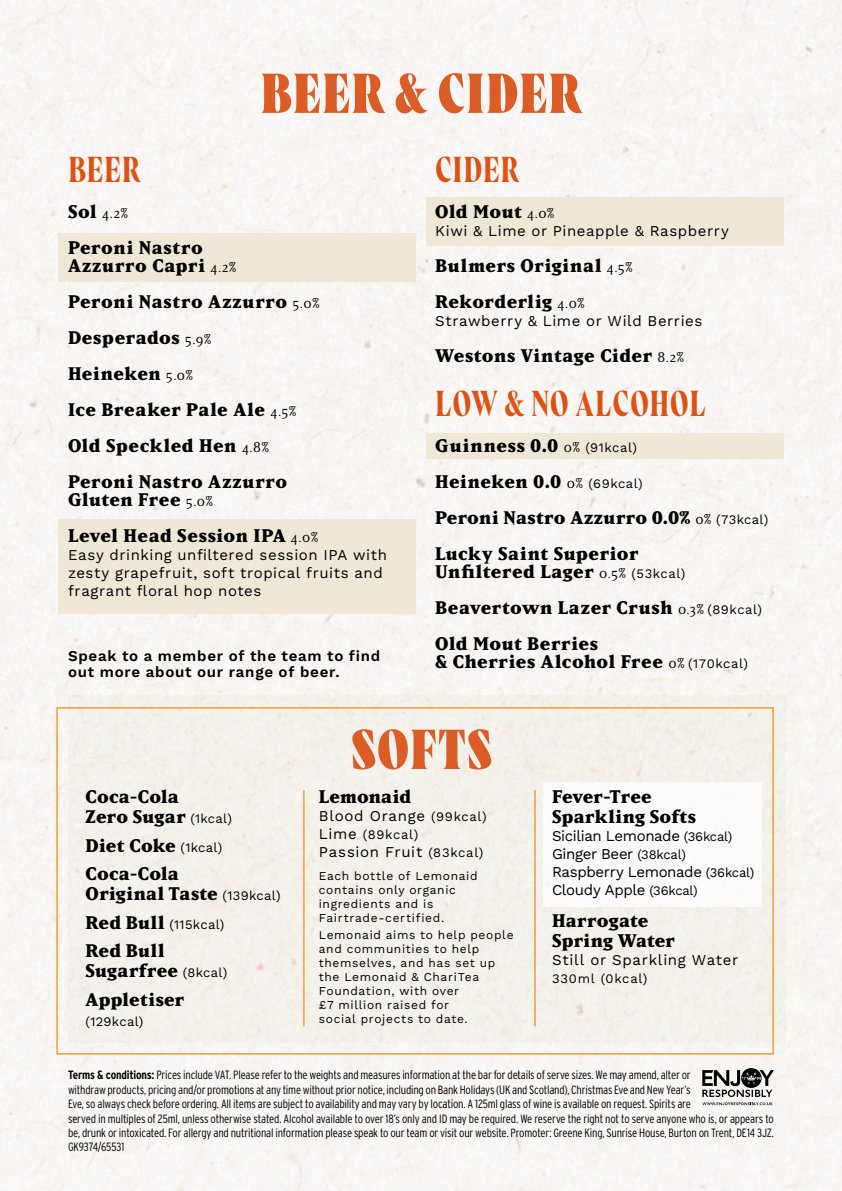
<style>
.page{position:relative;width:842px;height:1191px;background:#f8f6f3}
.page>*{position:absolute;margin:0;border:0;box-sizing:border-box;transform-origin:0 0}
.t1{font:800 56px "Wayfinder CF";letter-spacing:.02em;color:#dc5c26}
.t2{font:36px "Wayfinder CF";letter-spacing:.015em;color:#dd5213}
.t3{font:800 18px/36px "Matrix IIOT";letter-spacing:.025em;color:#000}
.t4{font:800 18px/20px "Matrix IIOT";letter-spacing:.005em;color:#000}
.t5{font:15px/18px "Work Sans";letter-spacing:.035em;color:#000}
.t6{font:15px/18px "Work Sans";letter-spacing:-.025em;color:#000}
.t7{font:600 15px/16px "Work Sans";letter-spacing:.05em;color:#000}
.t8{font:14px "Matrix IIOT";color:#000}
.t9{font:13px "Work Sans";letter-spacing:.035em;color:#000}
.t10{font:13px "Work Sans";letter-spacing:.06em;color:#000}
.t11{font:300 condensed 12px/14.4px "Interstate";letter-spacing:-.02em;color:#000}
.t12{font:12px/14px "Work Sans";letter-spacing:.055em;color:#000}
.s1{font-weight:800;font-size:18px}
.s2{font-weight:400;font-size:14px}
.s3{font-family:"Work Sans";font-weight:400;font-size:13px}
.s4{font-family:"Matrix IIOT";font-weight:800;font-size:18px}
.s5{font-size:13px}
.s6{font-size:15px}
.s7{font-weight:700}
</style>
<div class="page">
<div style="left:426px;top:197px;width:357px;height:48px;background:#efe8d6"></div>
<div style="left:741px;top:1068px;width:20px;height:20px;background:#000;border-radius:50%"></div>
<svg style="left:702px;top:1070px;width:72px;height:35px"></svg>
<div style="left:68px;top:695px;width:718px;height:348px;background:#f4f1eb"></div>
<div style="left:56px;top:707px;width:718px;height:347px;border:2px solid #f59b38"></div>
<div style="left:543px;top:782px;width:218px;height:125px;background:#fff"></div>
<hr style="left:303px;top:790px;width:2px;height:236px;background:#f59b38">
<hr style="left:534px;top:790px;width:2px;height:236px;background:#f59b38">
<div style="left:59px;top:519px;width:357px;height:94px;background:#efe8d6"></div>
<div style="left:59px;top:234px;width:357px;height:48px;background:#efe8d6"></div>
<div style="left:426px;top:433px;width:357px;height:25px;background:#efe8d6"></div>
<h1 class="t1" style="left:260px;top:61px;width:323px">BEER &amp; CIDER</h1>
<h2 class="t2" style="left:68px;top:148px;width:74px">BEER</h2>
<p class="t8" style="left:68px;top:205px;width:62px"><span class="s1">Sol</span> 4.2%</p>
<h3 class="t3" style="left:68px;top:238px;width:170px;line-height:18px">Peroni Nastro<br>Azzurro Capri <span class="s2">4.2%</span></h3>
<h3 class="t3" style="left:68px;top:283px;width:253px">Peroni Nastro Azzurro <span class="s2">5.0%<br></span>Desperados <span class="s2">5.9%<br></span>Heineken <span class="s2">5.0%<br></span>Ice Breaker Pale Ale <span class="s2">4.5%<br></span>Old Speckled Hen <span class="s2">4.8%<br></span>Peroni Nastro Azzurro</h3>
<h3 class="t3" style="left:68px;top:481px;width:252px">Gluten Free <span class="s2">5.0%<br></span>Level Head Session IPA <span class="s2">4.0%</span></h3>
<p class="t5" style="left:68px;top:545px;width:321px">Easy drinking unfiltered session IPA with zesty grapefruit, soft tropical fruits and fragrant floral hop notes</p>
<p class="t7" style="left:68px;top:649px;width:314px">Speak to a member of the team to find out more about our range of beer.</p>
<h2 class="t2" style="left:435px;top:148px;width:86px">CIDER</h2>
<h3 class="t3" style="left:435px;top:193px;width:121px">Old Mout <span class="s2">4.0%</span></h3>
<p class="t5" style="left:435px;top:221px;width:295px">Kiwi &amp; Lime or Pineapple &amp; Raspberry</p>
<h3 class="t3" style="left:435px;top:247px;width:199px">Bulmers Original <span class="s2">4.5%<br></span>Rekorderlig <span class="s2">4.0%</span></h3>
<p class="t5" style="left:435px;top:311px;width:269px">Strawberry &amp; Lime or Wild Berries</p>
<h3 class="t3" style="left:435px;top:337px;width:250px">Westons Vintage Cider <span class="s2">8.2%</span></h3>
<h2 class="t2" style="left:435px;top:382px;width:272px">LOW &amp; NO ALCOHOL</h2>
<h3 class="t3" style="left:435px;top:427px;width:335px">Guinness 0.0 <span class="s2">0%</span> <span class="s3">(91kcal)<br></span>Heineken 0.0 <span class="s2">0%</span> <span class="s3">(69kcal)<br></span>Peroni Nastro Azzurro 0.0% <span class="s2">0%</span> <span class="s3">(73kcal)<br></span>Lucky Saint Superior</h3>
<h3 class="t3" style="left:435px;top:553px;width:328px">Unfiltered Lager <span class="s2">0.5%</span> <span class="s3">(53kcal)<br></span>Beavertown Lazer Crush <span class="s2">0.3%</span> <span class="s3">(89kcal)<br></span>Old Mout Berries</h3>
<h3 class="t3" style="left:435px;top:643px;width:314px">&amp; Cherries Alcohol Free <span class="s2">0%</span> <span class="s3">(170kcal)</span></h3>
<h3 class="t3" style="left:86px;top:786px;width:148px;line-height:20px">Coca-Cola<br>Zero Sugar <span class="s3">(1kcal)</span></h3>
<h3 class="t3" style="left:86px;top:830px;width:138px;line-height:28.6px">Diet Coke <span class="s3">(1kcal)<br></span>Coca-Cola</h3>
<h3 class="t3" style="left:86px;top:875px;width:197px">Original Taste <span class="s3">(139kcal)</span></h3>
<p class="t9" style="left:86px;top:914px;width:140px"><span class="s4">Red Bull</span> (115kcal)</p>
<h3 class="t3" style="left:86px;top:940px;width:143px;line-height:20px">Red Bull<br>Sugarfree <span class="s3">(8kcal)</span></h3>
<h3 class="t3" style="left:86px;top:981px;width:100px">Appletiser</h3>
<p class="t9" style="left:86px;top:1011px;width:59px">(129kcal)</p>
<h1 class="t1" style="left:351px;top:717px;width:143px">SOFTS</h1>
<h3 class="t4" style="left:319px;top:786px;width:94px">Lemonaid</h3>
<p class="t5" style="left:319px;top:806px;width:169px">Blood Orange <span class="s5">(99kcal)</span></p>
<p class="t9" style="left:319px;top:825px;width:101px"><span class="s6">Lime</span> (89kcal)</p>
<p class="t5" style="left:319px;top:842px;width:166px">Passion Fruit <span class="s5">(83kcal)</span></p>
<p class="t12" style="left:319px;top:868px;width:160px">Each bottle of Lemonaid contains only organic ingredients and is<br>Fairtrade-certified.</p>
<p class="t12" style="left:319px;top:927px;width:196px">Lemonaid aims to help people and communities to help themselves, and has set up the Lemonaid &amp; ChariTea<br>Foundation, with over<br>£7 million raised for<br>social projects to date.</p>
<h3 class="t3" style="left:552px;top:786px;width:145px;line-height:20px">Fever-Tree<br>Sparkling Softs</h3>
<p class="t6" style="left:552px;top:826px;width:204px">Sicilian Lemonade <span class="s5">(36kcal)<br></span>Ginger Beer <span class="s5">(38kcal)<br></span>Raspberry Lemonade <span class="s5">(36kcal)<br></span>Cloudy Apple <span class="s5">(36kcal)</span></p>
<h3 class="t4" style="left:552px;top:910px;width:124px">Harrogate<br>Spring Water</h3>
<p class="t5" style="left:552px;top:950px;width:188px">Still or Sparkling Water</p>
<p class="t10" style="left:552px;top:968px;width:97px">330ml (0kcal)</p>
<p class="t11" style="left:68px;top:1067px;width:707px"><span class="s7">Terms &amp; conditions:</span> Prices include VAT. Please refer to the weights and measures information at the bar for details of serve sizes. We may amend, alter or<br>withdraw products, pricing and/or promotions at any time without prior notice, including on Bank Holidays (UK and Scotland), Christmas Eve and New Year’s<br>Eve, so always check before ordering. All items are subject to availability and may vary by location. A 125ml glass of wine is available on request. Spirits are<br>served in multiples of 25ml, unless otherwise stated. Alcohol available to over 18’s only and ID may be required. We reserve the right not to serve anyone who is, or appears to be, drunk or intoxicated. For allergy and nutritional information please speak to our team or visit our website. Promoter: Greene King, Sunrise House, Burton on Trent, DE14 3JZ.<br>GK9374/65531</p>
</div>
